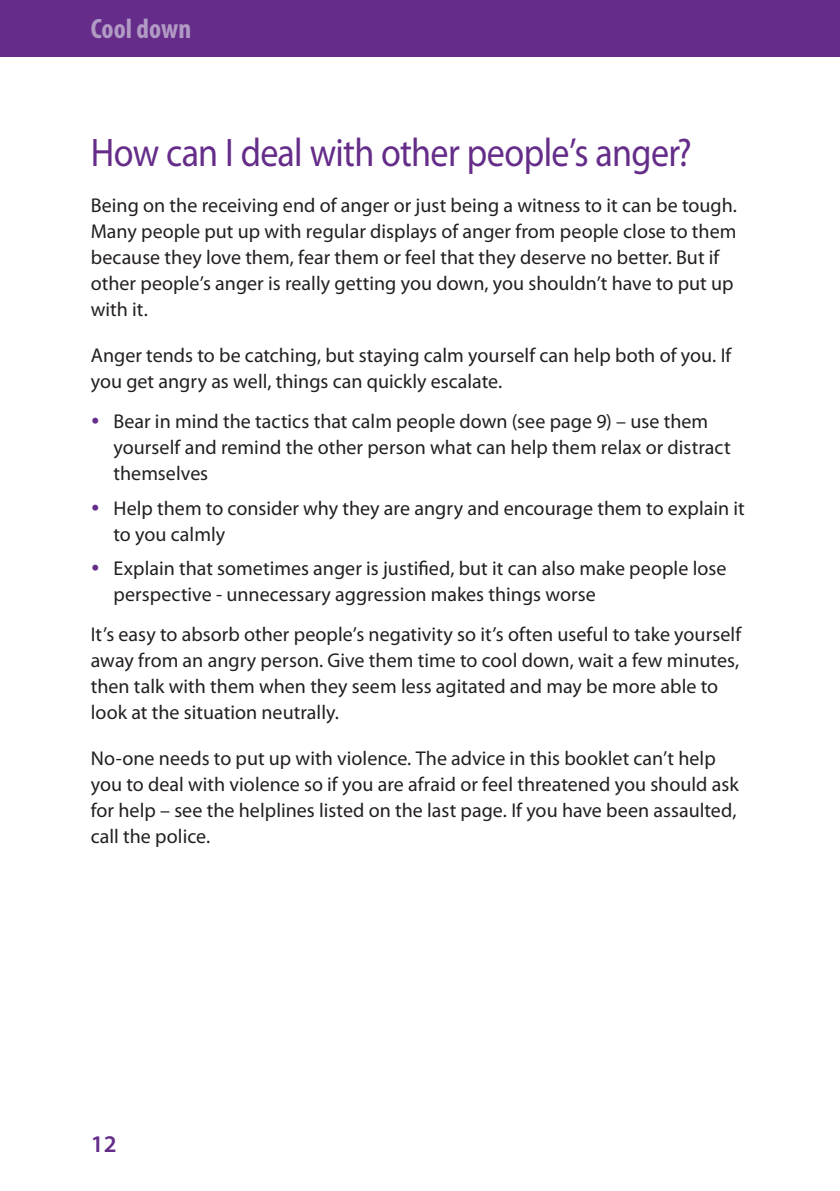
<style>
.page{position:relative;width:840px;height:1191px;background:#fff}
.page>*{position:absolute;margin:0;border:0;box-sizing:border-box;transform-origin:0 0}
.t1{font:40px "Myriad Pro";letter-spacing:-.02em;color:#652d89;scale:.9 1}
.t2{font:700 condensed 28px "Myriad Pro";color:#b19ac4}
.t3{font:600 24px "Myriad Pro";color:#652d89}
.t4{font:20px/26px "Myriad Pro";color:#231f20}
</style>
<div class="page">
<div style="left:0;top:0;width:839px;height:57px;background:#652d89"></div>
<h2 class="t2" style="left:91px;top:19px;width:102px">Cool down</h2>
<h1 class="t1" style="left:91px;top:138px;width:669px">How can I deal with other people’s anger?</h1>
<p class="t4" style="left:91px;top:194px;width:647px">Being on the receiving end of anger or just being a witness to it can be tough.<br>Many people put up with regular displays of anger from people close to them because they love them, fear them or feel that they deserve no better. But if other people’s anger is really getting you down, you shouldn’t have to put up with it.</p>
<p class="t4" style="left:91px;top:344px;width:641px">Anger tends to be catching, but staying calm yourself can help both of you. If you get angry as well, things can quickly escalate.</p>
<p class="t4" style="left:113px;top:410px;width:618px">Bear in mind the tactics that calm people down (see page 9) – use them yourself and remind the other person what can help them relax or distract themselves</p>
<p class="t4" style="left:113px;top:497px;width:632px">Help them to consider why they are angry and encourage them to explain it to you calmly</p>
<p class="t4" style="left:113px;top:557px;width:614px">Explain that sometimes anger is justified, but it can also make people lose perspective - unnecessary aggression makes things worse</p>
<p class="t4" style="left:91px;top:623px;width:651px">It’s easy to absorb other people’s negativity so it’s often useful to take yourself away from an angry person. Give them time to cool down, wait a few minutes, then talk with them when they seem less agitated and may be more able to look at the situation neutrally.</p>
<p class="t4" style="left:91px;top:747px;width:649px">No-one needs to put up with violence. The advice in this booklet can’t help you to deal with violence so if you are afraid or feel threatened you should ask for help – see the helplines listed on the last page. If you have been assaulted, call the police.</p>
<p class="t3" style="left:91px;top:1134px;width:27px">12</p>
</div>
